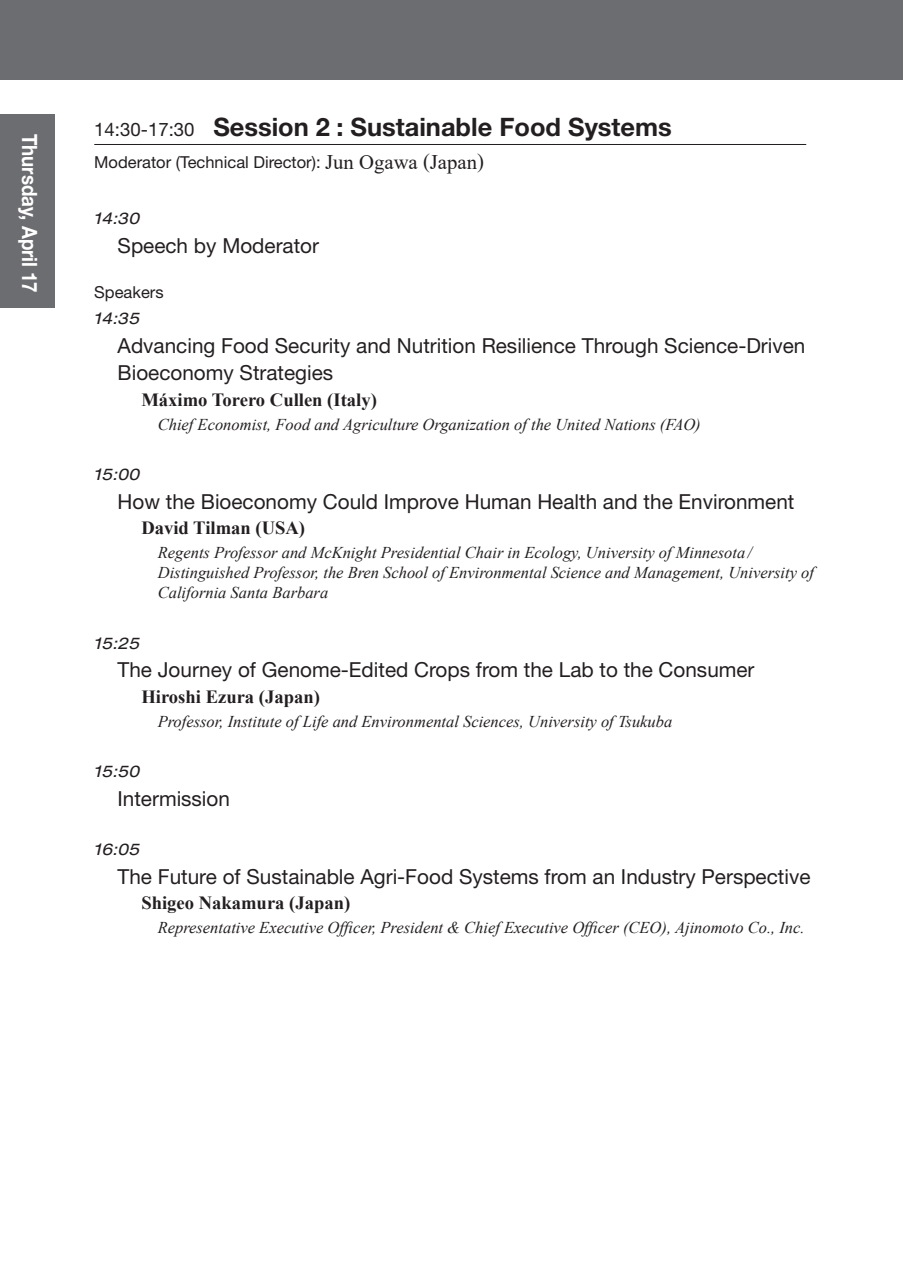
<style>
.page{position:relative;width:903px;height:1275px;background:#fff}
.page>*{position:absolute;margin:0;border:0;box-sizing:border-box;transform-origin:0 0}
.t1{font:700 25.38px "Helvetica Neue LT Std";color:#231f20}
.t2{font:700 21px "Helvetica Neue LT Std";letter-spacing:-.005em;color:#fff;scale:.89 1}
.t3{font:20.65px/27.3px "Helvetica Neue LT Std";color:#231f20}
.t4{font:700 18.55px "Times New Roman";color:#231f20}
.t5{font:italic 16.45px/20.1px "Times New Roman";color:#231f20}
.t6{font:16.45px "Helvetica Neue LT Std";color:#231f20}
.t7{font:italic expanded 16.1px "Helvetica Neue LT Std";color:#231f20}
.s1{font-weight:400;font-size:18.55px}
.s2{font-family:"Times New Roman";font-size:20.65px}
</style>
<div class="page">
<hr style="left:94px;top:144px;width:712px;height:1px;background:#231f20">
<div style="left:0;top:114px;width:55px;height:194px;background:#6c6d70"></div>
<div style="left:0;top:0;width:903px;height:79px;background:#6c6d70"></div>
<p class="t2" style="left:43px;top:134px;width:180px;rotate:90deg">Thursday, April 17</p>
<h1 class="t1" style="left:94px;top:112px;width:579px"><span class="s1">14:30-17:30</span> Session 2 : Sustainable Food Systems</h1>
<p class="t6" style="left:94px;top:152px;width:391px">Moderator (Technical Director): <span class="s2">Jun Ogawa (Japan)</span></p>
<p class="t7" style="left:94px;top:209px;width:46px">14:30</p>
<p class="t3" style="left:118px;top:232px;width:203px">Speech by Moderator</p>
<p class="t6" style="left:94px;top:283px;width:71px">Speakers</p>
<p class="t7" style="left:94px;top:309px;width:46px">14:35</p>
<p class="t3" style="left:118px;top:332px;width:689px">Advancing Food Security and Nutrition Resilience Through Science-Driven<br>Bioeconomy Strategies</p>
<p class="t4" style="left:141px;top:386px;width:237px">Máximo Torero Cullen (Italy)</p>
<p class="t5" style="left:158px;top:414px;width:544px">Chief Economist, Food and Agriculture Organization of the United Nations (FAO)</p>
<p class="t7" style="left:94px;top:465px;width:46px">15:00</p>
<p class="t3" style="left:118px;top:487px;width:678px">How the Bioeconomy Could Improve Human Health and the Environment</p>
<p class="t4" style="left:141px;top:515px;width:165px">David Tilman (USA)</p>
<p class="t5" style="left:158px;top:542px;width:658px">Regents Professor and McKnight Presidential Chair in Ecology, University of Minnesota /<br>Distinguished Professor, the Bren School of Environmental Science and Management, University of<br>California Santa Barbara</p>
<p class="t7" style="left:94px;top:633px;width:46px">15:25</p>
<p class="t3" style="left:118px;top:656px;width:638px">The Journey of Genome-Edited Crops from the Lab to the Consumer</p>
<p class="t4" style="left:141px;top:683px;width:180px">Hiroshi Ezura (Japan)</p>
<p class="t5" style="left:158px;top:711px;width:516px">Professor, Institute of Life and Environmental Sciences, University of Tsukuba</p>
<p class="t7" style="left:94px;top:762px;width:46px">15:50</p>
<p class="t3" style="left:118px;top:785px;width:114px">Intermission</p>
<p class="t7" style="left:94px;top:840px;width:46px">16:05</p>
<p class="t3" style="left:118px;top:862px;width:694px">The Future of Sustainable Agri-Food Systems from an Industry Perspective</p>
<p class="t4" style="left:141px;top:890px;width:210px">Shigeo Nakamura (Japan)</p>
<p class="t5" style="left:158px;top:917px;width:648px">Representative Executive Officer, President &amp; Chief Executive Officer (CEO), Ajinomoto Co., Inc.</p>
</div>
